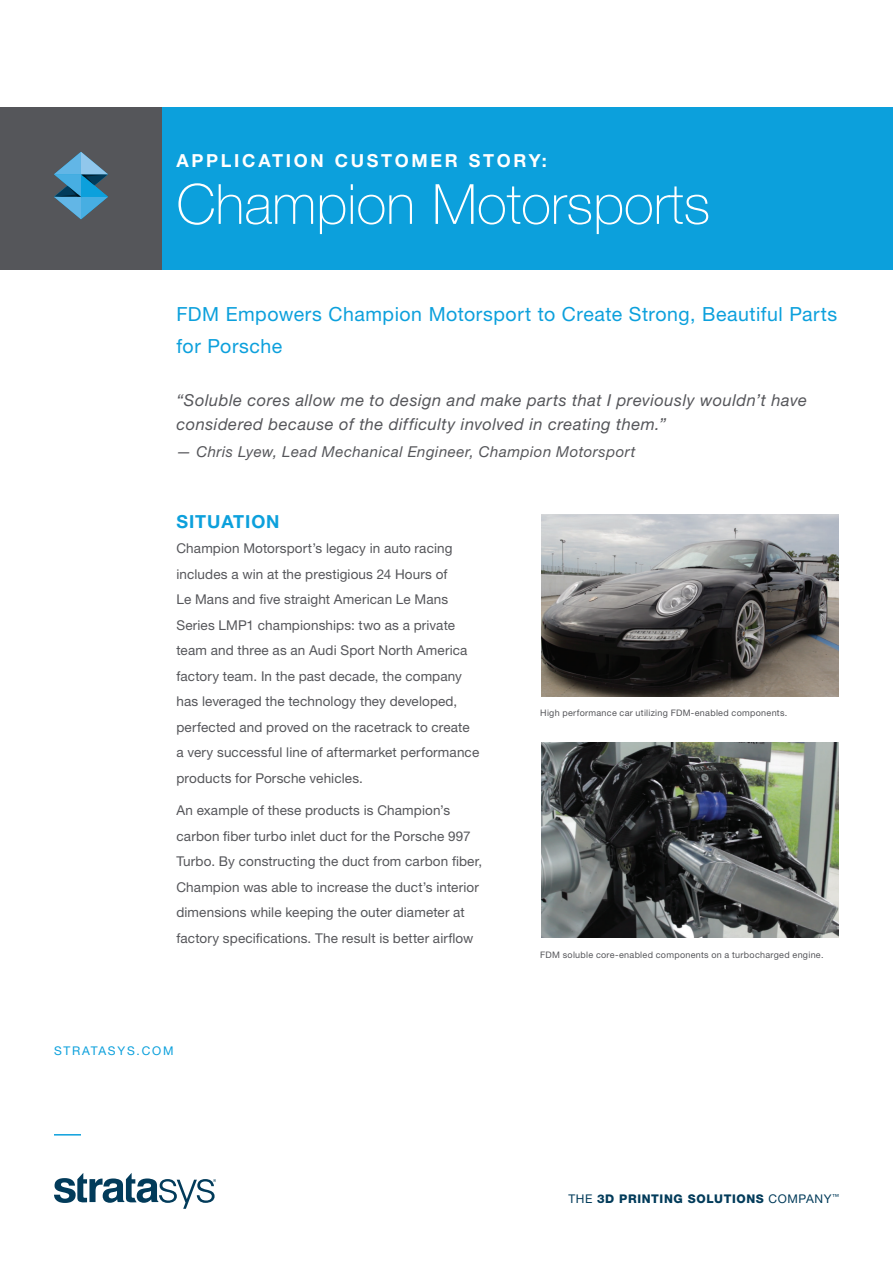
<style>
.page{position:relative;width:893px;height:1263px;background:#fff}
.page>*{position:absolute;margin:0;border:0;box-sizing:border-box;transform-origin:0 0}
.t1{font:100 55.5px "Helvetica Neue LT Std";color:#fff}
.t2{font:19.5px/31.5px "Helvetica Neue LT Std";letter-spacing:.025em;color:#0ca0dc}
.t3{font:700 18px "Helvetica Neue LT Std";letter-spacing:.15em;color:#fff}
.t4{font:700 18px "Helvetica Neue LT Std";letter-spacing:.05em;color:#0ca0dc}
.t5{font:italic 16.5px/24px "Helvetica Neue LT Std";letter-spacing:.03em;color:#55565a}
.t6{font:italic 15px "Helvetica Neue LT Std";letter-spacing:.035em;color:#55565a}
.t7{font:13.5px/25.5px "Helvetica Neue LT Std";letter-spacing:.01em;color:#55565a}
.t8{font:800 12px "Helvetica Neue LT Std";letter-spacing:.05em;color:#023b5a}
.t9{font:12px "Helvetica Neue LT Std";letter-spacing:.15em;color:#0ca0dc}
.t10{font:9px "Helvetica Neue LT Std";letter-spacing:.035em;color:#55565a}
.s1{font-weight:400}
</style>
<div class="page">
<div style="left:144px;top:108px;width:749px;height:162px;background:#0ca0dc"></div>
<div style="left:0;top:108px;width:162px;height:162px;background:#55565a"></div>
<svg style="left:54px;top:152px;width:54px;height:67px"></svg>
<svg style="left:54px;top:1173px;width:162px;height:36px"></svg>
<svg style="left:54px;top:1134px;width:27px;height:1px"></svg>
<img style="left:541px;top:515px;width:298px;height:181px">
<img style="left:541px;top:742px;width:298px;height:196px">
<h3 class="t3" style="left:176px;top:149px;width:372px">APPLICATION CUSTOMER STORY:</h3>
<h1 class="t1" style="left:176px;top:172px;width:535px">Champion Motorsports</h1>
<h2 class="t2" style="left:176px;top:298px;width:662px">FDM Empowers Champion Motorsport to Create Strong, Beautiful Parts for Porsche</h2>
<p class="t5" style="left:176px;top:388px;width:632px">“Soluble cores allow me to design and make parts that I previously wouldn’t have considered because of the difficulty involved in creating them.”</p>
<p class="t6" style="left:176px;top:443px;width:461px">— Chris Lyew, Lead Mechanical Engineer, Champion Motorsport</p>
<h3 class="t4" style="left:176px;top:510px;width:105px">SITUATION</h3>
<p class="t7" style="left:176px;top:535px;width:304px">Champion Motorsport’s legacy in auto racing includes a win at the prestigious 24 Hours of<br>Le Mans and five straight American Le Mans Series LMP1 championships: two as a private team and three as an Audi Sport North America factory team. In the past decade, the company has leveraged the technology they developed, perfected and proved on the racetrack to create a very successful line of aftermarket performance products for Porsche vehicles.</p>
<p class="t7" style="left:176px;top:797px;width:307px">An example of these products is Champion’s carbon fiber turbo inlet duct for the Porsche 997<br>Turbo. By constructing the duct from carbon fiber, Champion was able to increase the duct’s interior dimensions while keeping the outer diameter at factory specifications. The result is better airflow</p>
<p class="t9" style="left:54px;top:1044px;width:121px">STRATASYS.COM</p>
<p class="t10" style="left:540px;top:707px;width:249px">High performance car utilizing FDM-enabled components.</p>
<p class="t10" style="left:540px;top:950px;width:285px">FDM soluble core-enabled components on a turbocharged engine.</p>
<p class="t8" style="left:568px;top:1192px;width:272px"><span class="s1">THE</span> 3D PRINTING SOLUTIONS <span class="s1">COMPANY</span><sup>™</sup></p>
</div>
